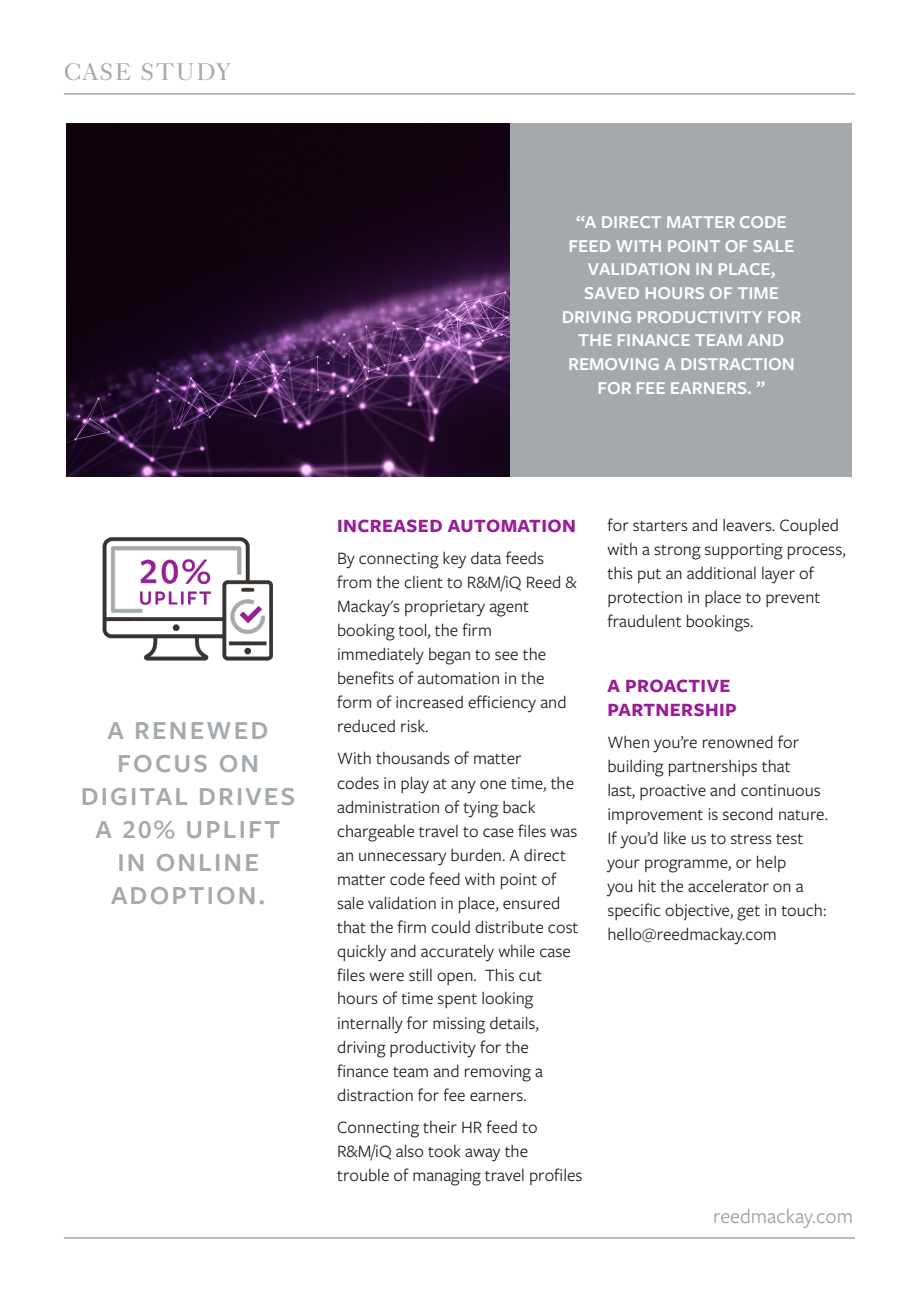
<style>
.page{position:relative;width:919px;height:1289px;background:#fff}
.page>*{position:absolute;margin:0;border:0;box-sizing:border-box;transform-origin:0 0}
.t1{font:600 27px/33px "Freight Sans Pro";letter-spacing:.08em;color:#a3a9ac;text-align:center}
.HEADLINE{font:24px "Caslon 540 BT";letter-spacing:.09em;color:#a3a9ac}
.t2{font:21px "Freight Sans Pro";color:#979ea1}
.t3{font:700 19.5px/24px "Freight Sans Pro";letter-spacing:.02em;color:#981d97}
.t4{font:600 18.9px/23.7px "Freight Sans Pro";color:#fff;text-align:center}
.t5{font:18px/24px "Freight Sans Pro";color:#231f20}
</style>
<div class="page">
<hr style="left:64px;top:1237px;width:790px;height:1px;background:#a3a9ac">
<hr style="left:64px;top:93px;width:791px;height:2px;background:#a3a9ac">
<img style="left:102px;top:537px;width:170px;height:124px">
<img style="left:67px;top:123px;width:443px;height:353px">
<div style="left:510px;top:123px;width:342px;height:353px;background:#a3a9ac"></div>
<p class="HEADLINE" style="left:64px;top:56px;width:167px">CASE STUDY</p>
<p class="t4" style="left:561px;top:209px;width:241px">“A DIRECT MATTER CODE<br>FEED WITH POINT OF SALE<br>VALIDATION IN PLACE,<br>SAVED HOURS OF TIME<br>DRIVING PRODUCTIVITY FOR<br>THE FINANCE TEAM AND<br>REMOVING A DISTRACTION<br>FOR FEE EARNERS. ”</p>
<p class="t1" style="left:81px;top:712px;width:216px">A RENEWED<br>FOCUS ON<br>DIGITAL DRIVES<br>A 20% UPLIFT<br>IN ONLINE<br>ADOPTION.</p>
<p class="t3" style="left:337px;top:512px;width:240px">INCREASED AUTOMATION</p>
<p class="t5" style="left:337px;top:545px;width:241px">By connecting key data feeds from the client to R&amp;M/iQ Reed &amp;<br>Mackay's proprietary agent booking tool, the firm immediately began to see the benefits of automation in the form of increased efficiency and reduced risk.</p>
<p class="t5" style="left:337px;top:745px;width:243px">With thousands of matter<br>codes in play at any one time, the administration of tying back chargeable travel to case files was an unnecessary burden. A direct matter code feed with point of sale validation in place, ensured that the firm could distribute cost quickly and accurately while case files were still open. This cut hours of time spent looking internally for missing details, driving productivity for the finance team and removing a distraction for fee earners.</p>
<p class="t5" style="left:337px;top:1114px;width:247px">Connecting their HR feed to<br>R&amp;M/iQ also took away the trouble of managing travel profiles</p>
<p class="t5" style="left:607px;top:512px;width:240px">for starters and leavers. Coupled with a strong supporting process, this put an additional layer of protection in place to prevent fraudulent bookings.</p>
<p class="t3" style="left:607px;top:672px;width:131px">A PROACTIVE<br>PARTNERSHIP</p>
<p class="t5" style="left:607px;top:729px;width:222px">When you’re renowned for building partnerships that<br>last, proactive and continuous improvement is second nature.<br>If you’d like us to stress test your programme, or help<br>you hit the accelerator on a specific objective, get in touch: hello@reedmackay.com</p>
<p class="t2" style="left:713px;top:1202px;width:141px">reedmackay.com</p>
</div>
